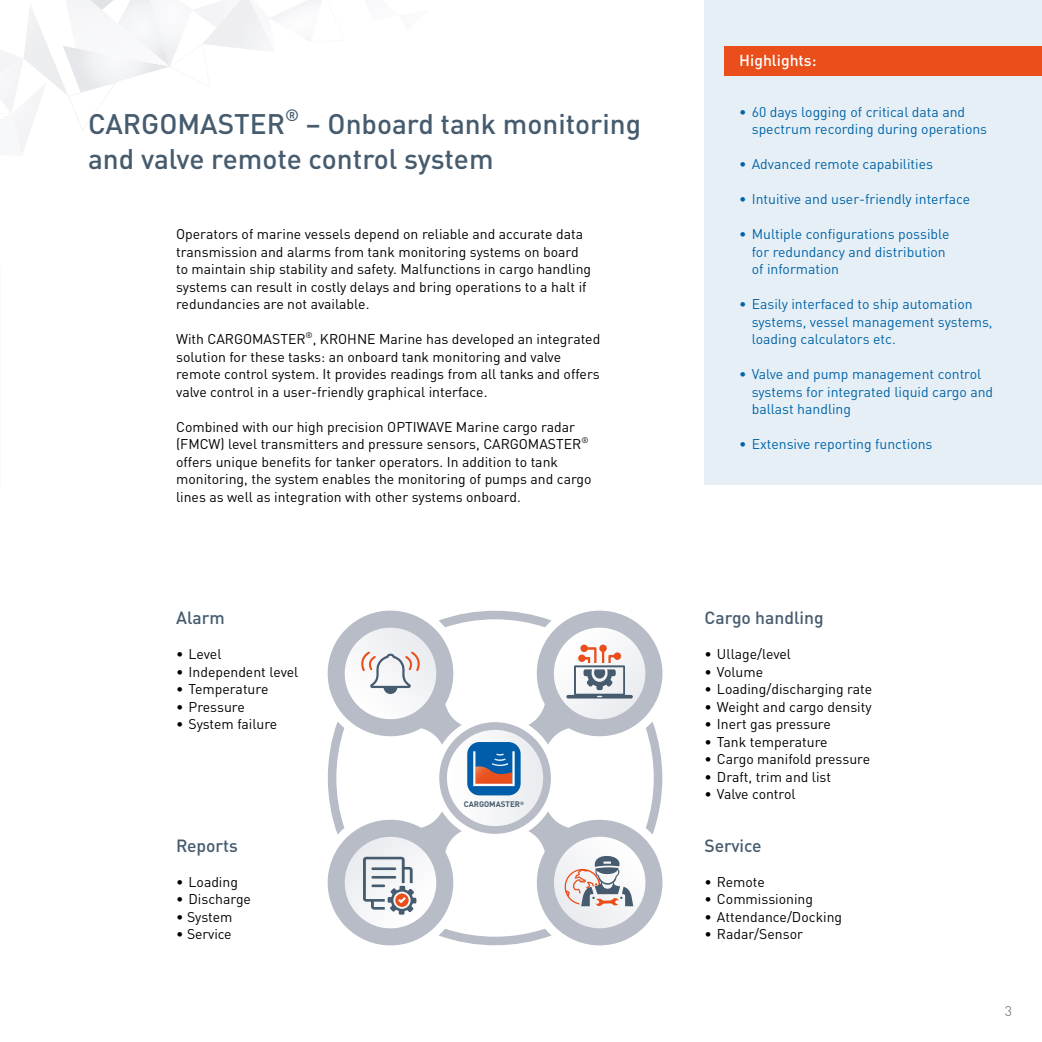
<style>
.page{position:relative;width:1042px;height:1042px;background:#fff}
.page>*{position:absolute;margin:0;border:0;box-sizing:border-box;transform-origin:0 0}
.t1{font:500 28px/35px "DIN Pro";color:#465c6e}
.t2{font:500 17.5px "DIN Pro";color:#465c6e}
.t3{font:500 16.28px "DIN Pro";color:#465c6e}
.t4{font:500 15.75px "DIN Pro";color:#fff}
.t5{font:14px/17.5px "DIN Pro";color:#000}
.t6{font:14px/17.5px "DIN Pro";color:#0064a7}
.t7{font:14px "DIN Pro";color:#878787}
.t8{font:700 8.05px "DIN Pro";color:#465c6e}
.t9{font:8.05px "DIN Pro";color:#000}
</style>
<div class="page">
<svg style="left:327px;top:610px;width:336px;height:336px"></svg>
<svg style="left:0;top:0;width:321px;height:153px"></svg>
<div style="left:704px;top:0;width:338px;height:484px;background:#e6eff6"></div>
<div style="left:724px;top:46px;width:318px;height:30px;background:#e94e1b"></div>
<h1 class="t1" style="left:88px;top:104px;width:199px">CARGOMASTER</h1>
<p class="t3" style="left:285px;top:102px;width:15px">®</p>
<h1 class="t1" style="left:88px;top:104px;width:555px;text-indent:218px">– Onboard tank monitoring and valve remote control system</h1>
<p class="t5" style="left:176px;top:224px;width:416px">Operators of marine vessels depend on reliable and accurate data transmission and alarms from tank monitoring systems on board to maintain ship stability and safety. Malfunctions in cargo handling systems can result in costly delays and bring operations to a halt if redundancies are not available.</p>
<p class="t5" style="left:176px;top:329px;width:131px">With CARGOMASTER</p>
<p class="t9" style="left:306px;top:328px;width:9px">®</p>
<p class="t5" style="left:176px;top:329px;width:426px;text-indent:137px">, KROHNE Marine has developed an integrated solution for these tasks: an onboard tank monitoring and valve remote control system. It provides readings from all tanks and offers valve control in a user-friendly graphical interface.</p>
<p class="t5" style="left:176px;top:417px;width:407px">Combined with our high precision OPTIWAVE Marine cargo radar (FMCW) level transmitters and pressure sensors, CARGOMASTER</p>
<p class="t9" style="left:581px;top:433px;width:9px">®</p>
<p class="t5" style="left:176px;top:452px;width:417px">offers unique benefits for tanker operators. In addition to tank monitoring, the system enables the monitoring of pumps and cargo lines as well as integration with other systems onboard.</p>
<p class="t2" style="left:176px;top:604px;width:50px">Alarm</p>
<p class="t5" style="left:176px;top:644px;width:47px">• Level</p>
<p class="t5" style="left:176px;top:662px;width:124px">• Independent level</p>
<p class="t5" style="left:176px;top:679px;width:94px">• Temperature</p>
<p class="t5" style="left:176px;top:697px;width:70px">• Pressure</p>
<p class="t5" style="left:176px;top:714px;width:103px">• System failure</p>
<p class="t2" style="left:176px;top:831px;width:63px">Reports</p>
<p class="t5" style="left:176px;top:872px;width:63px">• Loading</p>
<p class="t5" style="left:176px;top:889px;width:76px">• Discharge</p>
<p class="t5" style="left:176px;top:907px;width:58px">• System</p>
<p class="t5" style="left:176px;top:924px;width:57px">• Service</p>
<p class="t8" style="left:464px;top:797px;width:62px">CARGOMASTER<sup>®</sup></p>
<p class="t4" style="left:739px;top:48px;width:79px">Highlights:</p>
<p class="t6" style="left:752px;top:102px;width:237px;text-indent:-12px">• 60 days logging of critical data and spectrum recording during operations</p>
<p class="t6" style="left:739px;top:154px;width:195px">• Advanced remote capabilities</p>
<p class="t6" style="left:739px;top:189px;width:232px">• Intuitive and user-friendly interface</p>
<p class="t6" style="left:752px;top:224px;width:199px;text-indent:-12px">• Multiple configurations possible for redundancy and distribution of information</p>
<p class="t6" style="left:752px;top:294px;width:242px;text-indent:-12px">• Easily interfaced to ship automation systems, vessel management systems, loading calculators etc.</p>
<p class="t6" style="left:752px;top:364px;width:243px;text-indent:-12px">• Valve and pump management control systems for integrated liquid cargo and ballast handling</p>
<p class="t6" style="left:739px;top:434px;width:195px">• Extensive reporting functions</p>
<p class="t2" style="left:704px;top:604px;width:121px">Cargo handling</p>
<p class="t5" style="left:704px;top:644px;width:88px">• Ullage/level</p>
<p class="t5" style="left:704px;top:662px;width:60px">• Volume</p>
<p class="t5" style="left:704px;top:679px;width:169px">• Loading/discharging rate</p>
<p class="t5" style="left:704px;top:697px;width:169px">• Weight and cargo density</p>
<p class="t5" style="left:704px;top:714px;width:128px">• Inert gas pressure</p>
<p class="t5" style="left:704px;top:732px;width:125px">• Tank temperature</p>
<p class="t5" style="left:704px;top:749px;width:167px">• Cargo manifold pressure</p>
<p class="t5" style="left:704px;top:767px;width:128px">• Draft, trim and list</p>
<p class="t5" style="left:704px;top:784px;width:93px">• Valve control</p>
<p class="t2" style="left:704px;top:831px;width:58px">Service</p>
<p class="t5" style="left:704px;top:872px;width:62px">• Remote</p>
<p class="t5" style="left:704px;top:889px;width:110px">• Commissioning</p>
<p class="t5" style="left:704px;top:907px;width:139px">• Attendance/Docking</p>
<p class="t5" style="left:704px;top:924px;width:100px">• Radar/Sensor</p>
<p class="t7" style="left:1005px;top:999px;width:9px">3</p>
</div>
